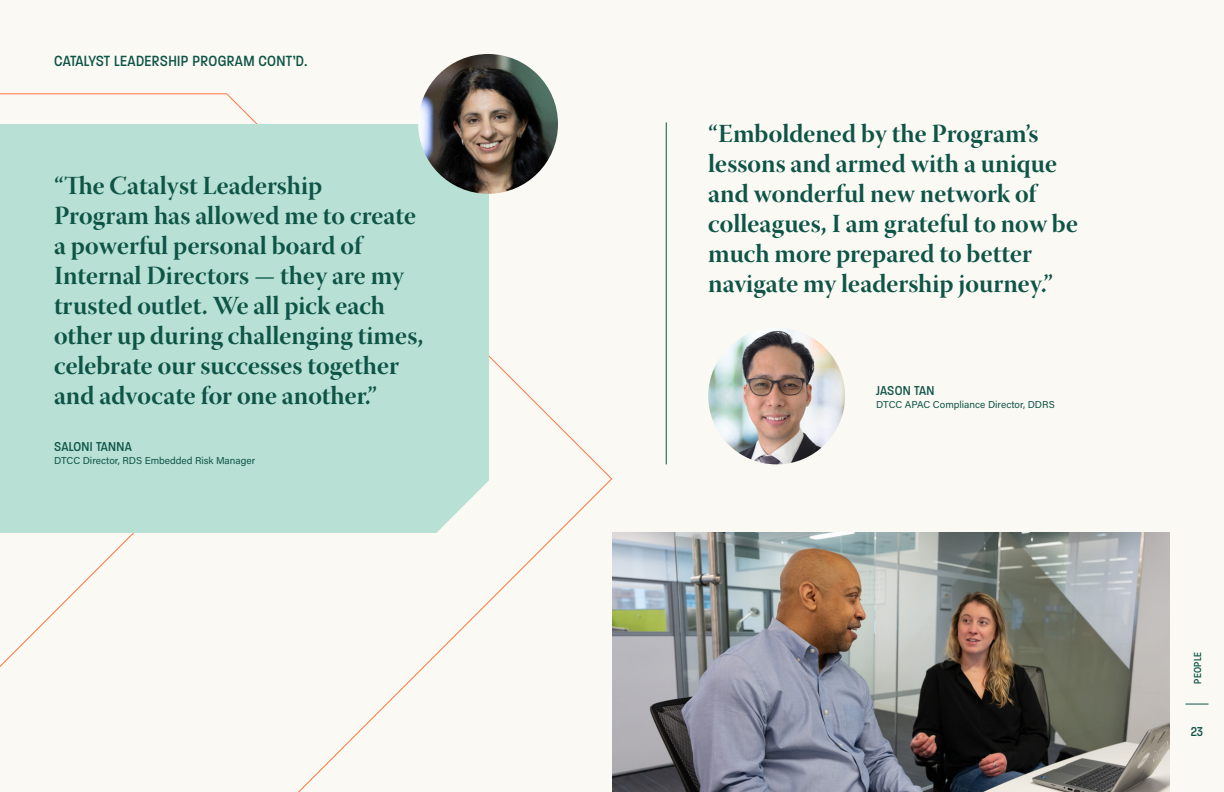
<style>
.page{position:relative;width:1224px;height:792px;background:#fbf9f4}
.page>*{position:absolute;margin:0;border:0;box-sizing:border-box;transform-origin:0 0}
.t1{font:26px/30px "Warnock Pro Bold Disp";color:#0e5447}
.t2{font:500 16px "Paralucent Condensed";letter-spacing:.02em;color:#0e5447}
.t3{font:500 14px "Paralucent Condensed";letter-spacing:.02em;color:#0e5447}
.t4{font:500 11px "Paralucent Condensed";letter-spacing:.03em;color:#0e5447}
.t5{font:10px "Acumin Pro";color:#0e5447}
</style>
<div class="page">
<svg style="left:0;top:93px;width:612px;height:699px"></svg>
<svg style="left:1186px;top:704px;width:22px;height:1px"></svg>
<div style="left:0;top:124px;width:488px;height:409px;background:#b8e0d5"></div>
<svg style="left:435px;top:480px;width:54px;height:54px"></svg>
<img style="left:418px;top:54px;width:140px;height:140px;border-radius:70px">
<img style="left:708px;top:328px;width:137px;height:136px;border-radius:68px">
<hr style="left:666px;top:122px;width:1px;height:342px;background:#0e5447">
<img style="left:612px;top:533px;width:558px;height:259px">
<p class="t2" style="left:54px;top:52px;width:255px">CATALYST LEADERSHIP PROGRAM CONT’D.</p>
<p class="t1" style="left:54px;top:170px;width:371px">“The Catalyst Leadership<br>Program has allowed me to create a powerful personal board of<br>Internal Directors — they are my trusted outlet. We all pick each other up during challenging times, celebrate our successes together and advocate for one another.”</p>
<p class="t3" style="left:54px;top:439px;width:79px">SALONI TANNA</p>
<p class="t5" style="left:54px;top:454px;width:203px">DTCC Director, RDS Embedded Risk Manager</p>
<p class="t1" style="left:708px;top:118px;width:371px">“Emboldened by the Program’s lessons and armed with a unique and wonderful new network of colleagues, I am grateful to now be much more prepared to better navigate my leadership journey.”</p>
<p class="t3" style="left:876px;top:383px;width:60px">JASON TAN</p>
<p class="t5" style="left:876px;top:398px;width:180px">DTCC APAC Compliance Director, DDRS</p>
<p class="t4" style="left:1191px;top:684px;width:33px;rotate:-90deg">PEOPLE</p>
<p class="t3" style="left:1191px;top:723px;width:14px">23</p>
</div>
